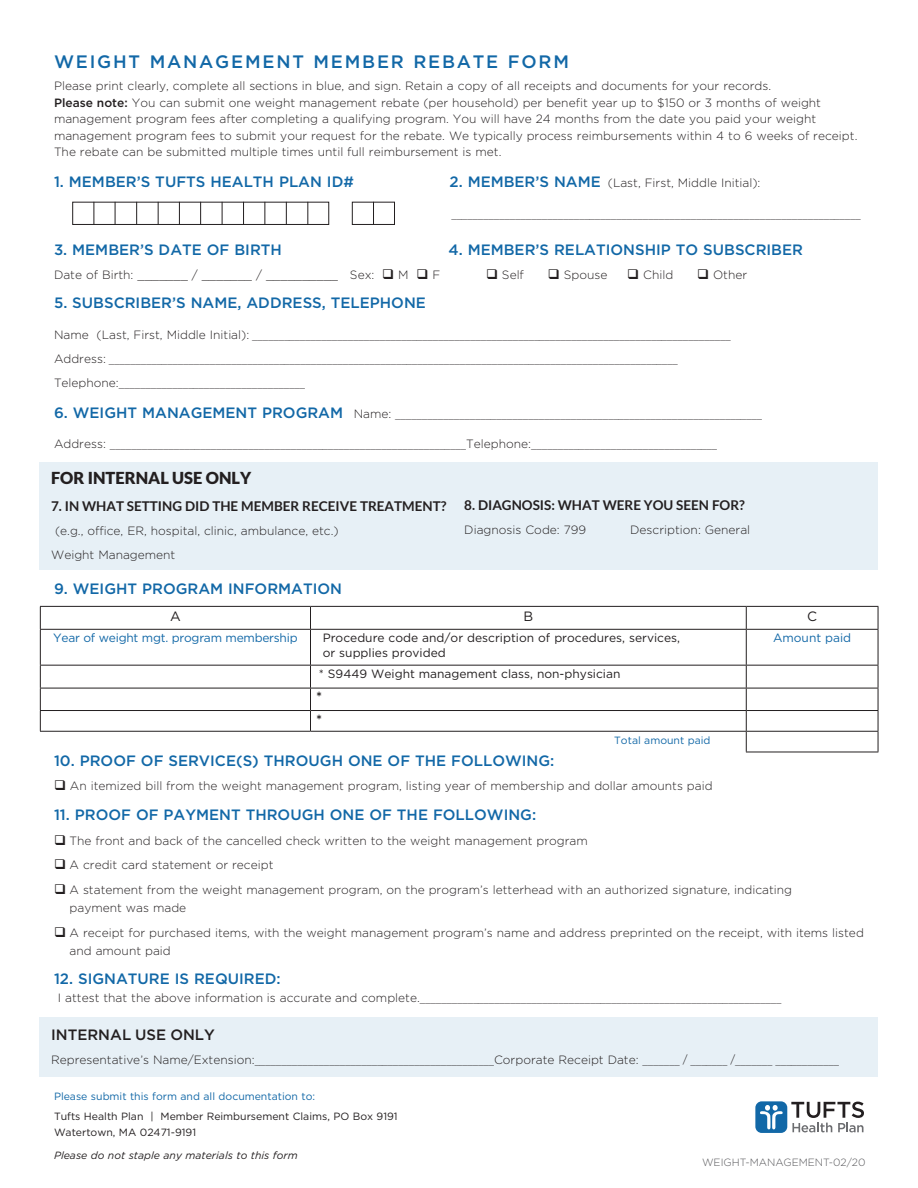
<style>
.page{position:relative;width:918px;height:1188px;background:#fff}
.page>*{position:absolute;margin:0;border:0;box-sizing:border-box;transform-origin:0 0}
.t1{font:500 18px "Gotham";letter-spacing:.1em;color:#1268a7}
.t2{font:900 16.5px "Lato";color:#231f20}
.t3{font:500 15px "Gotham";color:#1268a7}
.t4{font:500 15px "Gotham";color:#231f20}
.t5{font:300 13.5px/24px "Lato";color:#231f20}
.t6{font:700 13.5px "Lato";color:#231f20}
.t7{font:13.5px "Gotham";color:#231f20}
.t8{font:300 12px/16.5px "Gotham";color:#231f20}
.t9{font:12px/15px "Gotham";color:#231f20}
.t10{font:12px "Gotham";letter-spacing:-.02em;color:#1268a7}
.t11{font:12px "Gotham";color:#1268a7}
.t12{font:10.5px "Gotham";color:#231f20}
.t13{font:10.5px "Gotham";color:#1268a7}
.t14{font:italic 10.5px "Gotham";color:#231f20}
.t15{font:300 10.5px "Gotham";color:#58585b}
.s1{font-weight:500}
.s2{font-weight:500;font-size:15px;color:#1268a7}
.s3{font-family:"Gotham";font-size:12px}
.s4{font-family:"Gotham";font-weight:500;font-size:15px;color:#1268a7}
</style>
<div class="page">
<svg style="left:791px;top:1102px;width:73px;height:30px"></svg>
<div style="left:755px;top:1101px;width:32px;height:32px;background:#1268a7;border-radius:6px"></div>
<svg style="left:760px;top:1105px;width:23px;height:24px"></svg>
<div style="left:39px;top:1017px;width:838px;height:60px;background:#e7f0f6"></div>
<div style="left:352px;top:202px;width:43px;height:23px;border:1px solid #231f20"></div>
<svg style="left:373px;top:202px;width:1px;height:23px"></svg>
<div style="left:72px;top:202px;width:257px;height:23px;border:1px solid #231f20"></div>
<svg style="left:94px;top:202px;width:1px;height:23px"></svg>
<svg style="left:115px;top:202px;width:1px;height:23px"></svg>
<svg style="left:136px;top:202px;width:1px;height:23px"></svg>
<svg style="left:158px;top:202px;width:1px;height:23px"></svg>
<svg style="left:179px;top:202px;width:1px;height:23px"></svg>
<svg style="left:200px;top:202px;width:1px;height:23px"></svg>
<svg style="left:222px;top:202px;width:1px;height:23px"></svg>
<svg style="left:243px;top:202px;width:1px;height:23px"></svg>
<svg style="left:265px;top:202px;width:1px;height:23px"></svg>
<svg style="left:286px;top:202px;width:1px;height:23px"></svg>
<svg style="left:307px;top:202px;width:1px;height:23px"></svg>
<svg style="left:41px;top:607px;width:837px;height:145px"></svg>
<svg style="left:40px;top:607px;width:1px;height:22px"></svg>
<svg style="left:310px;top:607px;width:1px;height:22px"></svg>
<svg style="left:746px;top:607px;width:1px;height:22px"></svg>
<hr style="left:40px;top:629px;width:270px;height:1px;background:#231f20">
<hr style="left:40px;top:630px;width:1px;height:35px;background:#231f20">
<hr style="left:310px;top:629px;width:436px;height:1px;background:#231f20">
<hr style="left:310px;top:630px;width:1px;height:35px;background:#231f20">
<hr style="left:746px;top:629px;width:132px;height:1px;background:#231f20">
<hr style="left:746px;top:630px;width:1px;height:35px;background:#231f20">
<hr style="left:40px;top:665px;width:270px;height:1px;background:#231f20">
<hr style="left:310px;top:665px;width:436px;height:1px;background:#231f20">
<hr style="left:746px;top:665px;width:132px;height:1px;background:#231f20">
<hr style="left:40px;top:688px;width:270px;height:1px;background:#231f20">
<hr style="left:310px;top:688px;width:436px;height:1px;background:#231f20">
<hr style="left:746px;top:688px;width:132px;height:1px;background:#231f20">
<hr style="left:40px;top:710px;width:270px;height:1px;background:#231f20">
<svg style="left:40px;top:666px;width:1px;height:65px"></svg>
<hr style="left:310px;top:710px;width:436px;height:1px;background:#231f20">
<svg style="left:310px;top:666px;width:1px;height:65px"></svg>
<hr style="left:746px;top:710px;width:132px;height:1px;background:#231f20">
<hr style="left:40px;top:731px;width:270px;height:1px;background:#231f20">
<hr style="left:310px;top:731px;width:436px;height:1px;background:#231f20">
<hr style="left:40px;top:606px;width:270px;height:1px;background:#231f20">
<hr style="left:310px;top:606px;width:436px;height:1px;background:#231f20">
<hr style="left:746px;top:606px;width:132px;height:1px;background:#231f20">
<svg style="left:878px;top:607px;width:1px;height:22px"></svg>
<hr style="left:878px;top:630px;width:1px;height:35px;background:#231f20">
<hr style="left:746px;top:731px;width:132px;height:1px;background:#231f20">
<svg style="left:746px;top:666px;width:1px;height:86px"></svg>
<svg style="left:878px;top:666px;width:1px;height:86px"></svg>
<hr style="left:746px;top:752px;width:132px;height:1px;background:#231f20">
<div style="left:39px;top:462px;width:838px;height:108px;background:#e7f0f6"></div>
<p class="t1" style="left:54px;top:50px;width:517px">WEIGHT MANAGEMENT MEMBER REBATE FORM</p>
<p class="t8" style="left:54px;top:78px;width:805px">Please print clearly, complete all sections in blue, and sign. Retain a copy of all receipts and documents for your records.<br><span class="s1">Please note:</span> You can submit one weight management rebate (per household) per benefit year up to $150 or 3 months of weight management program fees after completing a qualifying program. You will have 24 months from the date you paid your weight management program fees to submit your request for the rebate. We typically process reimbursements within 4 to 6 weeks of receipt.<br>The rebate can be submitted multiple times until full reimbursement is met.</p>
<p class="t3" style="left:54px;top:172px;width:301px">1. MEMBER’S TUFTS HEALTH PLAN ID#</p>
<p class="t8" style="left:450px;top:174px;width:312px"><span class="s2">2. MEMBER’S NAME</span> (Last, First, Middle Initial):</p>
<p class="t5" style="left:451px;top:201px;width:411px">_____________________________________________________________________________</p>
<p class="t3" style="left:54px;top:240px;width:229px">3. MEMBER’S DATE OF BIRTH</p>
<p class="t3" style="left:448px;top:240px;width:356px">4. MEMBER’S RELATIONSHIP TO SUBSCRIBER</p>
<p class="t8" style="left:54px;top:266px;width:388px">Date of Birth: _______ / _______ / __________ Sex: ❑ M ❑ F</p>
<p class="t8" style="left:486px;top:266px;width:40px">❑ Self</p>
<p class="t8" style="left:548px;top:266px;width:61px">❑ Spouse</p>
<p class="t8" style="left:627px;top:266px;width:48px">❑ Child</p>
<p class="t8" style="left:697px;top:266px;width:52px">❑ Other</p>
<p class="t3" style="left:54px;top:293px;width:373px">5. SUBSCRIBER’S NAME, ADDRESS, TELEPHONE</p>
<p class="t5" style="left:54px;top:322px;width:678px"><span class="s3">Name (Last, First, Middle Initial):</span> __________________________________________________________________________________________<br><span class="s3">Address:</span> ___________________________________________________________________________________________________________<br><span class="s3">Telephone:</span>___________________________________</p>
<p class="t5" style="left:54px;top:401px;width:710px"><span class="s4">6. WEIGHT MANAGEMENT PROGRAM</span> <span class="s3">Name:</span> _____________________________________________________________________</p>
<p class="t5" style="left:54px;top:432px;width:665px"><span class="s3">Address:</span> ___________________________________________________________________<span class="s3">Telephone:</span>___________________________________</p>
<p class="t2" style="left:51px;top:468px;width:202px">FOR INTERNAL USE ONLY</p>
<p class="t6" style="left:51px;top:499px;width:397px">7. IN WHAT SETTING DID THE MEMBER RECEIVE TREATMENT?</p>
<p class="t8" style="left:51px;top:519px;width:289px;line-height:24px;text-indent:4px">(e.g., office, ER, hospital, clinic, ambulance, etc.)<br>Weight Management</p>
<p class="t3" style="left:54px;top:579px;width:290px">9. WEIGHT PROGRAM INFORMATION</p>
<p class="t6" style="left:464px;top:497px;width:282px">8. DIAGNOSIS: WHAT WERE YOU SEEN FOR?</p>
<p class="t8" style="left:464px;top:521px;width:123px">Diagnosis Code: 799</p>
<p class="t8" style="left:630px;top:521px;width:122px">Description: General</p>
<p class="t7" style="left:170px;top:607px;width:12px">A</p>
<p class="t7" style="left:524px;top:607px;width:11px">B</p>
<p class="t7" style="left:807px;top:607px;width:12px">C</p>
<p class="t10" style="left:53px;top:630px;width:246px">Year of weight mgt. program membership</p>
<p class="t9" style="left:323px;top:630px;width:359px">Procedure code and/or description of procedures, services, or supplies provided</p>
<p class="t11" style="left:773px;top:630px;width:80px">Amount paid</p>
<p class="t9" style="left:319px;top:666px;width:303px">* S9449 Weight management class, non-physician</p>
<p class="t6" style="left:317px;top:690px;width:7px">*</p>
<p class="t6" style="left:317px;top:712px;width:7px">*</p>
<p class="t13" style="left:614px;top:734px;width:98px">Total amount paid</p>
<p class="t3" style="left:54px;top:751px;width:502px">10. PROOF OF SERVICE(S) THROUGH ONE OF THE FOLLOWING:</p>
<p class="t8" style="left:54px;top:778px;width:660px">❑ An itemized bill from the weight management program, listing year of membership and dollar amounts paid</p>
<p class="t3" style="left:54px;top:805px;width:484px">11. PROOF OF PAYMENT THROUGH ONE OF THE FOLLOWING:</p>
<p class="t8" style="left:54px;top:832px;width:535px">❑ The front and back of the cancelled check written to the weight management program</p>
<p class="t8" style="left:54px;top:857px;width:221px">❑ A credit card statement or receipt</p>
<p class="t8" style="left:70px;top:881px;width:724px;line-height:18px;text-indent:-16px">❑ A statement from the weight management program, on the program’s letterhead with an authorized signature, indicating payment was made</p>
<p class="t8" style="left:70px;top:923px;width:796px;line-height:18px;text-indent:-16px">❑ A receipt for purchased items, with the weight management program’s name and address preprinted on the receipt, with items listed and amount paid</p>
<p class="t3" style="left:54px;top:969px;width:228px">12. SIGNATURE IS REQUIRED:</p>
<p class="t5" style="left:58px;top:985px;width:725px"><span class="s3">I attest that the above information is accurate and complete.</span>____________________________________________________________________</p>
<p class="t4" style="left:51px;top:1025px;width:165px">INTERNAL USE ONLY</p>
<p class="t5" style="left:51px;top:1048px;width:790px"><span class="s3">Representative’s Name/Extension:</span>_____________________________________________<span class="s3">Corporate Receipt Date:</span> _______ / _______ /_______ ____________</p>
<p class="t13" style="left:54px;top:1090px;width:263px">Please submit this form and all documentation to:</p>
<p class="t12" style="left:54px;top:1109px;width:345px">Tufts Health Plan | Member Reimbursement Claims, PO Box 9191</p>
<p class="t12" style="left:54px;top:1126px;width:144px">Watertown, MA 02471-9191</p>
<p class="t14" style="left:54px;top:1148px;width:245px">Please do not staple any materials to this form</p>
<p class="t15" style="left:702px;top:1156px;width:165px">WEIGHT-MANAGEMENT-02/20</p>
</div>
